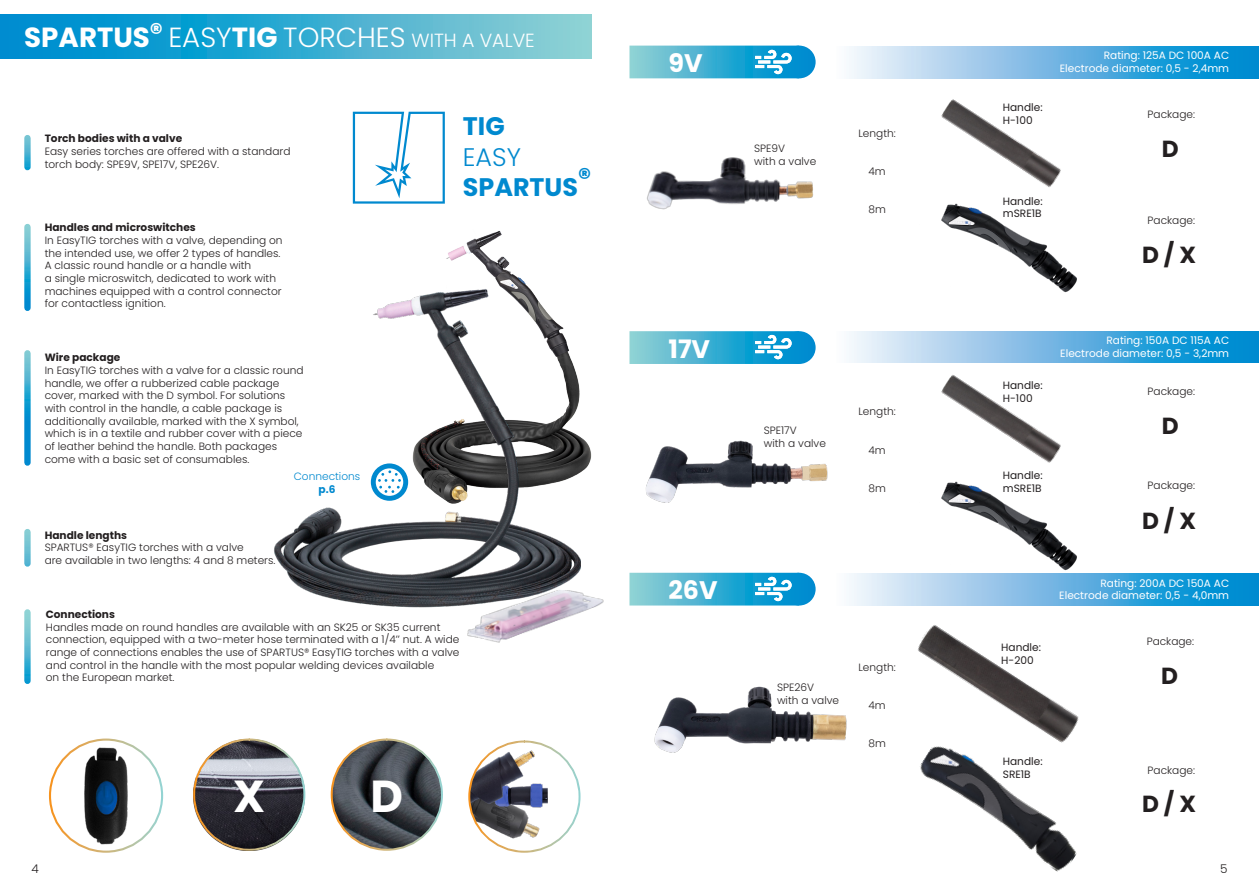
<style>
.page{position:relative;width:1259px;height:893px;background:#fff}
.page>*{position:absolute;margin:0;border:0;box-sizing:border-box;transform-origin:0 0}
.t1{font:700 44.85px "Poppins";color:#fff}
.t2{font:300 27.75px "Poppins";color:#fff}
.t3{font:700 25.35px "Poppins";color:#0089cf}
.t4{font:700 25.35px "Poppins";color:#fff}
.t5{font:300 25.35px "Poppins";color:#0089cf}
.t6{font:700 23.25px "Poppins";color:#231f20}
.t7{font:300 12px "Poppins";color:#231f20}
.t8{font:300 10.5px/12.8px "Poppins";color:#231f20}
.t9{font:10.5px "Poppins";color:#fff}
.t10{font:700 10.5px "Poppins";color:#231f20}
.t11{font:10.5px "Poppins";color:#231f20}
.t12{font:300 10.5px "Poppins";color:#0089cf}
.t13{font:700 10.5px "Poppins";color:#0089cf}
.s1{font-weight:700}
.s2{font-size:19.05px}
</style>
<div class="page">
<img style="left:446px;top:230px;width:146px;height:243px">
<img style="left:274px;top:259px;width:306px;height:349px">
<img style="left:441px;top:587px;width:163px;height:56px">
<img style="left:647px;top:157px;width:166px;height:53px">
<img style="left:646px;top:440px;width:182px;height:63px">
<img style="left:654px;top:686px;width:193px;height:67px">
<svg style="left:0;top:15px;width:591px;height:43px;background:#38abd1"></svg>
<svg style="left:353px;top:112px;width:92px;height:92px"></svg>
<svg style="left:24px;top:227px;width:7px;height:81px"></svg>
<svg style="left:24px;top:138px;width:7px;height:29px"></svg>
<svg style="left:24px;top:353px;width:7px;height:110px"></svg>
<svg style="left:24px;top:532px;width:7px;height:32px"></svg>
<svg style="left:24px;top:612px;width:7px;height:69px"></svg>
<img style="left:84px;top:747px;width:44px;height:97px">
<div style="left:49px;top:738px;width:114px;height:115px;border:2px solid #fff;border-radius:50%"></div>
<svg style="left:468px;top:740px;width:113px;height:113px"></svg>
<svg style="left:330px;top:738px;width:113px;height:113px"></svg>
<svg style="left:371px;top:463px;width:37px;height:38px"></svg>
<svg style="left:629px;top:331px;width:166px;height:33px;background:#4bb4d2"></svg>
<div style="left:783px;top:331px;width:32px;height:33px;background:#008ed0;border-radius:16px"></div>
<svg style="left:629px;top:573px;width:166px;height:32px;background:#4ab4d2"></svg>
<div style="left:783px;top:573px;width:32px;height:32px;background:#008dd0;border-radius:16px"></div>
<svg style="left:629px;top:46px;width:166px;height:32px;background:#4ab4d2"></svg>
<div style="left:783px;top:46px;width:32px;height:32px;background:#008dd0;border-radius:16px"></div>
<svg style="left:849px;top:574px;width:410px;height:31px;background:#67b6e2"></svg>
<svg style="left:849px;top:331px;width:410px;height:32px;background:#6db8e3"></svg>
<svg style="left:849px;top:47px;width:410px;height:31px;background:#6db8e3"></svg>
<svg style="left:755px;top:577px;width:36px;height:24px"></svg>
<svg style="left:755px;top:335px;width:36px;height:24px"></svg>
<svg style="left:755px;top:50px;width:36px;height:24px"></svg>
<img style="left:920px;top:749px;width:157px;height:123px">
<img style="left:916px;top:481px;width:164px;height:104px">
<img style="left:941px;top:203px;width:136px;height:90px">
<img style="left:918px;top:625px;width:161px;height:124px">
<img style="left:941px;top:375px;width:120px;height:88px">
<img style="left:941px;top:99px;width:120px;height:88px">
<svg style="left:193px;top:738px;width:113px;height:113px"></svg>
<p class="t2" style="left:24px;top:21px;width:512px"><span class="s1">SPARTUS</span><sup>®</sup> EASY<span class="s1">TIG</span> TORCHES <span class="s2">WITH A VALVE</span></p>
<p class="t10" style="left:45px;top:133px;width:139px">Torch bodies with a valve</p>
<p class="t8" style="left:45px;top:145px;width:247px">Easy series torches are offered with a standard torch body: SPE9V, SPE17V, SPE26V.</p>
<p class="t10" style="left:45px;top:221px;width:153px">Handles and microswitches</p>
<p class="t8" style="left:45px;top:234px;width:239px">In EasyTIG torches with a valve, depending on the intended use, we offer 2 types of handles.</p>
<p class="t8" style="left:45px;top:259px;width:238px">A classic round handle or a handle with<br>a single microswitch, dedicated to work with machines equipped with a control connector for contactless ignition.</p>
<p class="t10" style="left:45px;top:351px;width:77px">Wire package</p>
<p class="t8" style="left:45px;top:364px;width:260px">In EasyTIG torches with a valve for a classic round handle, we offer a rubberized cable package cover, marked with the D symbol. For solutions with control in the handle, a cable package is additionally available, marked with the X symbol, which is in a textile and rubber cover with a piece of leather behind the handle. Both packages come with a basic set of consumables.</p>
<p class="t10" style="left:45px;top:529px;width:84px">Handle lengths</p>
<p class="t8" style="left:45px;top:541px;width:232px">SPARTUS® EasyTIG torches with a valve<br>are available in two lengths: 4 and 8 meters.</p>
<p class="t12" style="left:294px;top:470px;width:68px">Connections</p>
<p class="t13" style="left:318px;top:483px;width:18px">p.6</p>
<p class="t3" style="left:463px;top:112px;width:43px">TIG</p>
<p class="t5" style="left:463px;top:142px;width:60px">EASY</p>
<p class="t3" style="left:463px;top:173px;width:130px">SPARTUS®</p>
<p class="t10" style="left:46px;top:608px;width:71px">Connections</p>
<p class="t8" style="left:46px;top:620px;width:415px">Handles made on round handles are available with an SK25 or SK35 current connection, equipped with a two-meter hose terminated with a 1/4’’ nut. A wide range of connections enables the use of SPARTUS® EasyTIG torches with a valve and control in the handle with the most popular welding devices available<br>on the European market.</p>
<p class="t1" style="left:233px;top:770px;width:34px">X</p>
<p class="t1" style="left:370px;top:770px;width:34px">D</p>
<p class="t4" style="left:668px;top:49px;width:36px">9V</p>
<p class="t8" style="left:754px;top:142px;width:32px">SPE9V</p>
<p class="t8" style="left:754px;top:155px;width:64px">with a valve</p>
<p class="t8" style="left:858px;top:127px;width:39px">Length:</p>
<p class="t8" style="left:868px;top:165px;width:19px">4m</p>
<p class="t8" style="left:868px;top:203px;width:19px">8m</p>
<p class="t4" style="left:668px;top:334px;width:43px">17V</p>
<p class="t4" style="left:668px;top:576px;width:51px">26V</p>
<p class="t8" style="left:764px;top:424px;width:35px">SPE17V</p>
<p class="t8" style="left:764px;top:437px;width:64px">with a valve</p>
<p class="t8" style="left:858px;top:405px;width:39px">Length:</p>
<p class="t8" style="left:868px;top:444px;width:19px">4m</p>
<p class="t8" style="left:868px;top:482px;width:19px">8m</p>
<p class="t8" style="left:777px;top:681px;width:38px">SPE26V</p>
<p class="t8" style="left:777px;top:694px;width:64px">with a valve</p>
<p class="t8" style="left:858px;top:661px;width:39px">Length:</p>
<p class="t8" style="left:868px;top:699px;width:19px">4m</p>
<p class="t8" style="left:868px;top:737px;width:19px">8m</p>
<p class="t11" style="left:1003px;top:101px;width:41px">Handle:</p>
<p class="t11" style="left:1003px;top:114px;width:31px">H-100</p>
<p class="t11" style="left:1003px;top:195px;width:41px">Handle:</p>
<p class="t11" style="left:1003px;top:208px;width:40px">mSRE1B</p>
<p class="t9" style="left:1103px;top:50px;width:127px">Rating: 125A DC 100A AC</p>
<p class="t9" style="left:1060px;top:62px;width:171px">Electrode diameter: 0,5 - 2,4mm</p>
<p class="t8" style="left:1147px;top:108px;width:49px">Package:</p>
<p class="t6" style="left:1162px;top:136px;width:18px">D</p>
<p class="t8" style="left:1147px;top:214px;width:49px">Package:</p>
<p class="t6" style="left:1142px;top:241px;width:55px">D / X</p>
<p class="t11" style="left:1003px;top:380px;width:41px">Handle:</p>
<p class="t11" style="left:1003px;top:392px;width:31px">H-100</p>
<p class="t11" style="left:1003px;top:469px;width:41px">Handle:</p>
<p class="t11" style="left:1003px;top:482px;width:40px">mSRE1B</p>
<p class="t9" style="left:1106px;top:334px;width:124px">Rating: 150A DC 115A AC</p>
<p class="t9" style="left:1060px;top:347px;width:170px">Electrode diameter: 0,5 - 3,2mm</p>
<p class="t8" style="left:1147px;top:385px;width:49px">Package:</p>
<p class="t6" style="left:1162px;top:412px;width:18px">D</p>
<p class="t8" style="left:1147px;top:479px;width:49px">Package:</p>
<p class="t6" style="left:1142px;top:507px;width:55px">D / X</p>
<p class="t11" style="left:1001px;top:641px;width:41px">Handle:</p>
<p class="t11" style="left:1001px;top:654px;width:34px">H-200</p>
<p class="t9" style="left:1100px;top:577px;width:130px">Rating: 200A DC 150A AC</p>
<p class="t9" style="left:1059px;top:589px;width:171px">Electrode diameter: 0,5 - 4,0mm</p>
<p class="t8" style="left:1146px;top:635px;width:49px">Package:</p>
<p class="t6" style="left:1161px;top:662px;width:18px">D</p>
<p class="t11" style="left:1003px;top:755px;width:41px">Handle:</p>
<p class="t11" style="left:1003px;top:768px;width:29px">SRE1B</p>
<p class="t8" style="left:1147px;top:764px;width:49px">Package:</p>
<p class="t6" style="left:1142px;top:791px;width:55px">D / X</p>
<p class="t7" style="left:32px;top:862px;width:9px">4</p>
<p class="t7" style="left:1220px;top:862px;width:9px">5</p>
</div>
